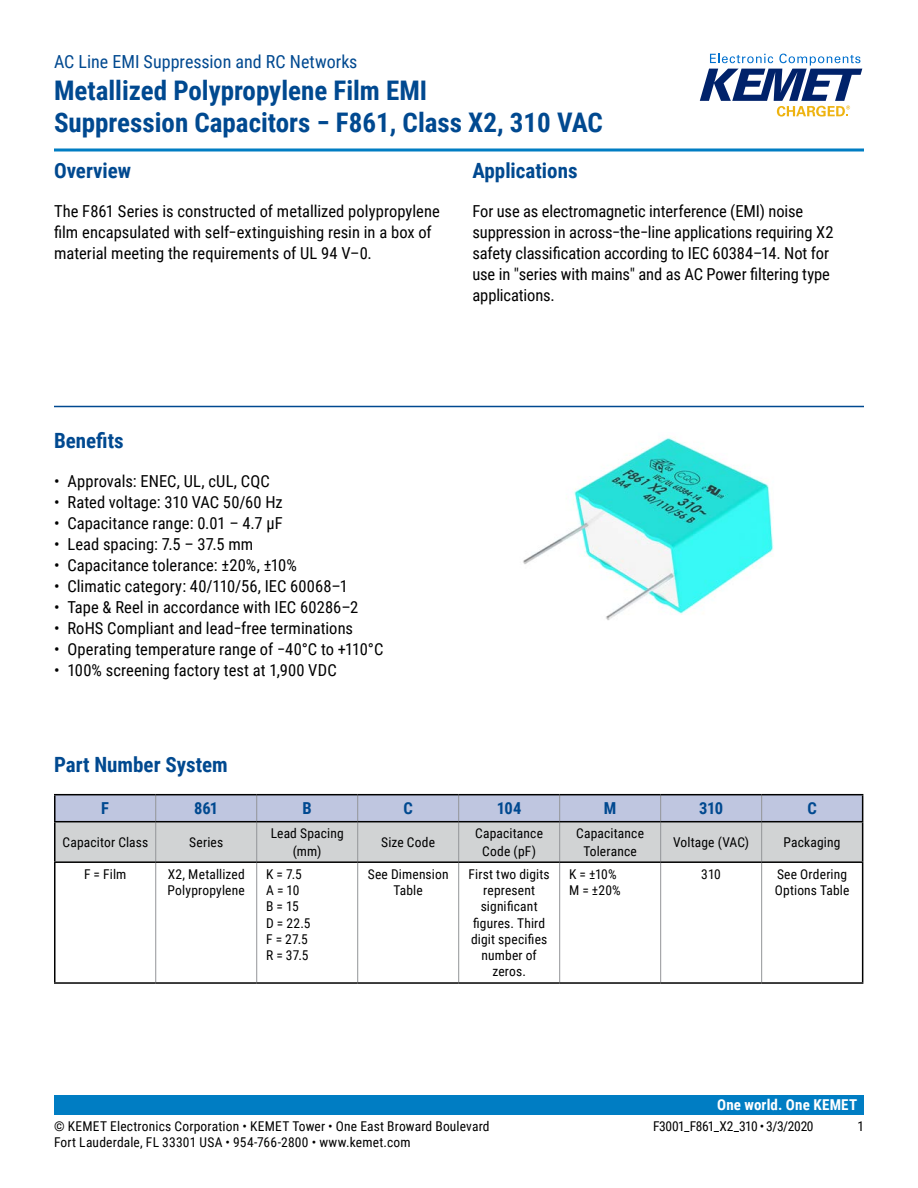
<style>
.page{position:relative;width:918px;height:1188px;background:#fff}
.page>*{position:absolute;margin:0;border:0;box-sizing:border-box;transform-origin:0 0}
.t1{font:700 27px/32.4px "Roboto Condensed";color:#004990}
.t2{font:700 21px "Roboto Condensed";color:#004990}
.t3{font:18px "Roboto Condensed";color:#004990}
.t4{font:16.5px/21px "Roboto Condensed";color:#000}
.t5{font:700 16.5px "Roboto Condensed";letter-spacing:-.03em;color:#004990}
.t6{font:700 15px "Roboto Condensed";letter-spacing:.015em;color:#fff}
.t7{font:13.5px/16.2px "Roboto Condensed";letter-spacing:.01em;color:#000;text-align:center}
.t8{font:13.5px "Roboto Condensed";letter-spacing:-.025em;color:#000}
</style>
<div class="page">
<svg style="left:700px;top:54px;width:162px;height:63px"></svg>
<svg style="left:54px;top:148px;width:810px;height:4px;background:#3f9dd1"></svg>
<div style="left:54px;top:1095px;width:810px;height:20px;background:#007dc3"></div>
<hr style="left:54px;top:406px;width:810px;height:1px;background:#004990">
<hr style="left:155px;top:863px;width:1px;height:119px;background:#939598">
<hr style="left:256px;top:863px;width:1px;height:119px;background:#939598">
<hr style="left:357px;top:863px;width:1px;height:119px;background:#939598">
<hr style="left:660px;top:863px;width:1px;height:119px;background:#939598">
<hr style="left:761px;top:863px;width:1px;height:119px;background:#939598">
<svg style="left:56px;top:795px;width:807px;height:66px;background:#c6cad5"></svg>
<hr style="left:54px;top:822px;width:2px;height:39px;background:#000">
<hr style="left:862px;top:822px;width:1px;height:39px;background:#000">
<hr style="left:54px;top:794px;width:102px;height:1px;background:#000">
<hr style="left:54px;top:795px;width:2px;height:26px;background:#000">
<hr style="left:156px;top:794px;width:101px;height:1px;background:#000">
<hr style="left:257px;top:794px;width:101px;height:1px;background:#000">
<hr style="left:358px;top:794px;width:101px;height:1px;background:#000">
<hr style="left:459px;top:794px;width:101px;height:1px;background:#000">
<hr style="left:560px;top:794px;width:101px;height:1px;background:#000">
<hr style="left:661px;top:794px;width:101px;height:1px;background:#000">
<hr style="left:762px;top:794px;width:101px;height:1px;background:#000">
<hr style="left:54px;top:821px;width:102px;height:1px;background:#000">
<hr style="left:156px;top:821px;width:101px;height:1px;background:#000">
<hr style="left:257px;top:821px;width:101px;height:1px;background:#000">
<hr style="left:358px;top:821px;width:101px;height:1px;background:#000">
<hr style="left:459px;top:821px;width:101px;height:1px;background:#000">
<hr style="left:560px;top:821px;width:101px;height:1px;background:#000">
<hr style="left:661px;top:821px;width:101px;height:1px;background:#000">
<hr style="left:762px;top:821px;width:101px;height:1px;background:#000">
<hr style="left:458px;top:863px;width:1px;height:119px;background:#939598">
<hr style="left:559px;top:863px;width:1px;height:119px;background:#939598">
<hr style="left:54px;top:861px;width:102px;height:2px;background:#000">
<hr style="left:54px;top:863px;width:2px;height:119px;background:#000">
<hr style="left:156px;top:861px;width:101px;height:2px;background:#000">
<hr style="left:257px;top:861px;width:101px;height:2px;background:#000">
<hr style="left:358px;top:861px;width:101px;height:2px;background:#000">
<hr style="left:459px;top:861px;width:101px;height:2px;background:#000">
<hr style="left:560px;top:861px;width:101px;height:2px;background:#000">
<hr style="left:661px;top:861px;width:101px;height:2px;background:#000">
<hr style="left:762px;top:861px;width:101px;height:2px;background:#000">
<hr style="left:862px;top:863px;width:1px;height:119px;background:#000">
<hr style="left:54px;top:982px;width:102px;height:2px;background:#000">
<hr style="left:156px;top:982px;width:101px;height:2px;background:#000">
<hr style="left:257px;top:982px;width:101px;height:2px;background:#000">
<hr style="left:358px;top:982px;width:101px;height:2px;background:#000">
<hr style="left:459px;top:982px;width:101px;height:2px;background:#000">
<hr style="left:560px;top:982px;width:101px;height:2px;background:#000">
<hr style="left:661px;top:982px;width:101px;height:2px;background:#000">
<hr style="left:762px;top:982px;width:101px;height:2px;background:#000">
<img style="left:523px;top:437px;width:251px;height:183px">
<p class="t3" style="left:54px;top:48px;width:305px">AC Line EMI Suppression and RC Networks</p>
<h1 class="t1" style="left:54px;top:73px;width:550px">Metallized Polypropylene Film EMI<br>Suppression Capacitors − F861, Class X2, 310 VAC</h1>
<p class="t2" style="left:54px;top:156px;width:79px">Overview</p>
<p class="t4" style="left:54px;top:200px;width:387px">The F861 Series is constructed of metallized polypropylene film encapsulated with self−extinguishing resin in a box of material meeting the requirements of UL 94 V–0.</p>
<p class="t2" style="left:472px;top:156px;width:107px">Applications</p>
<p class="t4" style="left:472px;top:200px;width:363px">For use as electromagnetic interference (EMI) noise suppression in across−the−line applications requiring X2 safety classification according to IEC 60384–14. Not for use in "series with mains" and as AC Power filtering type applications.</p>
<p class="t2" style="left:54px;top:426px;width:71px">Benefits</p>
<p class="t4" style="left:54px;top:470px;width:217px">• Approvals: ENEC, UL, cUL, CQC</p>
<p class="t4" style="left:54px;top:491px;width:230px">• Rated voltage: 310 VAC 50/60 Hz</p>
<p class="t4" style="left:54px;top:512px;width:230px">• Capacitance range: 0.01 – 4.7 µF</p>
<p class="t4" style="left:54px;top:533px;width:201px">• Lead spacing: 7.5 – 37.5 mm</p>
<p class="t4" style="left:54px;top:554px;width:245px">• Capacitance tolerance: ±20%, ±10%</p>
<p class="t4" style="left:54px;top:575px;width:295px">• Climatic category: 40/110/56, IEC 60068–1</p>
<p class="t4" style="left:54px;top:596px;width:306px">• Tape &amp; Reel in accordance with IEC 60286–2</p>
<p class="t4" style="left:54px;top:617px;width:301px">• RoHS Compliant and lead−free terminations</p>
<p class="t4" style="left:54px;top:638px;width:331px">• Operating temperature range of −40°C to +110°C</p>
<p class="t4" style="left:54px;top:659px;width:284px">• 100% screening factory test at 1,900 VDC</p>
<p class="t2" style="left:54px;top:750px;width:175px">Part Number System</p>
<p class="t5" style="left:101px;top:797px;width:9px">F</p>
<p class="t5" style="left:194px;top:797px;width:26px">861</p>
<p class="t5" style="left:303px;top:797px;width:11px">B</p>
<p class="t5" style="left:404px;top:797px;width:11px">C</p>
<p class="t5" style="left:497px;top:797px;width:26px">104</p>
<p class="t5" style="left:604px;top:797px;width:14px">M</p>
<p class="t5" style="left:699px;top:797px;width:26px">310</p>
<p class="t5" style="left:807px;top:797px;width:11px">C</p>
<p class="t7" style="left:63px;top:834px;width:87px">Capacitor Class</p>
<p class="t7" style="left:189px;top:834px;width:35px">Series</p>
<p class="t7" style="left:271px;top:824px;width:75px;line-height:18px">Lead Spacing (mm)</p>
<p class="t7" style="left:381px;top:834px;width:55px">Size Code</p>
<p class="t7" style="left:475px;top:824px;width:69px;line-height:18px">Capacitance<br>Code (pF)</p>
<p class="t7" style="left:576px;top:824px;width:69px;line-height:18px">Capacitance<br>Tolerance</p>
<p class="t7" style="left:673px;top:834px;width:78px">Voltage (VAC)</p>
<p class="t7" style="left:784px;top:834px;width:58px">Packaging</p>
<p class="t7" style="left:84px;top:866px;width:44px">F = Film</p>
<p class="t7" style="left:168px;top:866px;width:79px;text-align:left">X2, Metallized<br>Polypropylene</p>
<p class="t7" style="left:266px;top:866px;width:46px;text-align:left">K = 7.5<br>A = 10<br>B = 15<br>D = 22.5<br>F = 27.5<br>R = 37.5</p>
<p class="t7" style="left:368px;top:866px;width:82px">See Dimension<br>Table</p>
<p class="t7" style="left:469px;top:866px;width:83px">First two digits represent significant figures. Third digit specifies number of zeros.</p>
<p class="t7" style="left:569px;top:866px;width:53px;text-align:left">K = ±10%<br>M = ±20%</p>
<p class="t7" style="left:701px;top:866px;width:21px">310</p>
<p class="t7" style="left:775px;top:866px;width:76px;text-align:left">See Ordering<br>Options Table</p>
<p class="t6" style="left:717px;top:1094px;width:142px">One world. One KEMET</p>
<p class="t7" style="left:54px;top:1117px;width:437px">© KEMET Electronics Corporation • KEMET Tower • One East Broward Boulevard</p>
<p class="t8" style="left:653px;top:1116px;width:162px">F3001_F861_X2_310 • 3/3/2020</p>
<p class="t7" style="left:857px;top:1117px;width:8px">1</p>
<p class="t7" style="left:54px;top:1133px;width:358px">Fort Lauderdale, FL 33301 USA • 954-766-2800 • www.kemet.com</p>
</div>
